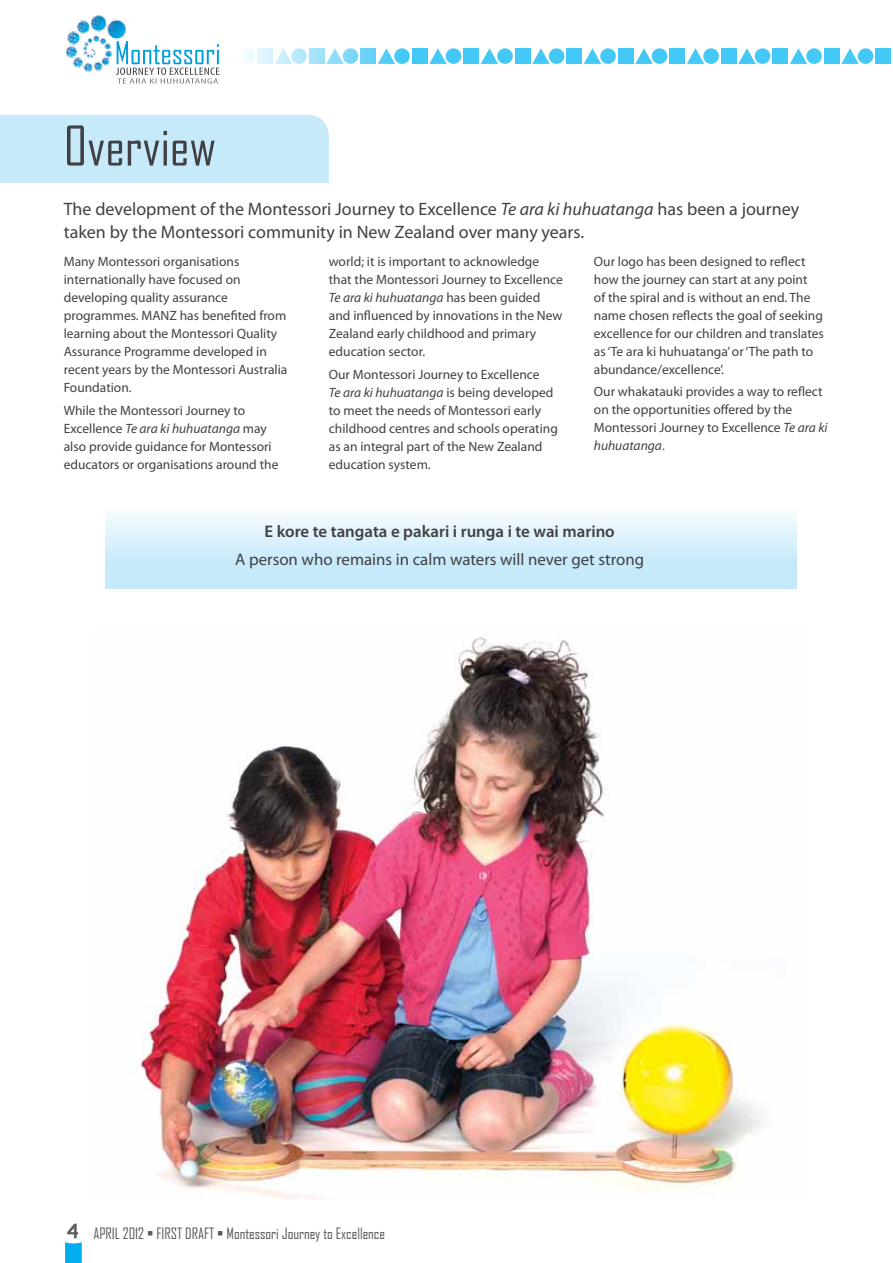
<style>
.page{position:relative;width:893px;height:1263px;background:#fff}
.page>*{position:absolute;margin:0;border:0;box-sizing:border-box;transform-origin:0 0}
.t1{font:52.5px "Agency FB";color:#414042}
.t2{font:18px/22.5px "Myriad Pro";color:#414042}
.t3{font:16.8px "Myriad Pro";color:#414042}
.t4{font:600 16.8px "Myriad Pro";color:#414042}
.t5{font:15px "Agency FB";color:#58595b}
.t6{font:13.5px/18px "Myriad Pro";color:#414042}
.s1{font-style:italic}
.s2{font-family:"Scene Alt";font-weight:700;font-size:19.5px}
</style>
<div class="page">
<svg style="left:65px;top:1242px;width:17px;height:21px"></svg>
<div style="left:876px;top:48px;width:15px;height:16px;background:#44c8f5"></div>
<div style="left:858px;top:48px;width:15px;height:16px;background:#44c8f5;border-radius:50%"></div>
<svg style="left:841px;top:48px;width:18px;height:16px"></svg>
<div style="left:824px;top:48px;width:16px;height:16px;background:#44c8f5"></div>
<div style="left:806px;top:48px;width:16px;height:16px;background:#44c8f5;border-radius:50%"></div>
<svg style="left:790px;top:48px;width:17px;height:16px"></svg>
<div style="left:773px;top:48px;width:15px;height:16px;background:#44c8f5"></div>
<div style="left:755px;top:48px;width:15px;height:16px;background:#44c8f5;border-radius:50%"></div>
<svg style="left:738px;top:48px;width:18px;height:16px"></svg>
<div style="left:721px;top:48px;width:16px;height:16px;background:#44c8f5"></div>
<div style="left:703px;top:48px;width:16px;height:16px;background:#44c8f5;border-radius:50%"></div>
<svg style="left:687px;top:48px;width:17px;height:16px"></svg>
<div style="left:670px;top:48px;width:15px;height:16px;background:#44c8f5"></div>
<div style="left:652px;top:48px;width:15px;height:16px;background:#44c8f5;border-radius:50%"></div>
<svg style="left:635px;top:48px;width:18px;height:16px"></svg>
<div style="left:618px;top:48px;width:16px;height:16px;background:#44c8f5"></div>
<div style="left:600px;top:48px;width:16px;height:16px;background:#44c8f5;border-radius:50%"></div>
<svg style="left:584px;top:48px;width:17px;height:16px"></svg>
<div style="left:567px;top:48px;width:15px;height:16px;background:#44c8f5"></div>
<div style="left:549px;top:48px;width:15px;height:16px;background:#44c8f5;border-radius:50%"></div>
<svg style="left:532px;top:48px;width:18px;height:16px"></svg>
<div style="left:515px;top:48px;width:16px;height:16px;background:#44c8f5"></div>
<div style="left:497px;top:48px;width:16px;height:16px;background:#44c8f5;border-radius:50%"></div>
<svg style="left:481px;top:48px;width:17px;height:16px"></svg>
<div style="left:464px;top:48px;width:15px;height:16px;background:#44c8f5"></div>
<div style="left:446px;top:48px;width:15px;height:16px;background:#44c8f5;border-radius:50%"></div>
<svg style="left:429px;top:48px;width:18px;height:16px"></svg>
<div style="left:412px;top:48px;width:16px;height:16px;background:#44c8f5"></div>
<div style="left:394px;top:48px;width:16px;height:16px;background:#44c8f5;border-radius:50%"></div>
<svg style="left:378px;top:48px;width:17px;height:16px"></svg>
<div style="left:361px;top:48px;width:15px;height:16px;background:#68d2f6"></div>
<svg style="left:343px;top:48px;width:15px;height:16px"></svg>
<svg style="left:326px;top:48px;width:18px;height:16px"></svg>
<div style="left:309px;top:48px;width:16px;height:16px;background:#a2e3fa"></div>
<svg style="left:291px;top:48px;width:16px;height:16px"></svg>
<svg style="left:275px;top:48px;width:17px;height:16px"></svg>
<div style="left:258px;top:48px;width:15px;height:16px;background:#def5fd"></div>
<div style="left:240px;top:48px;width:15px;height:16px;background:#f2fbfe;border-radius:50%"></div>
<svg style="left:117px;top:41px;width:103px;height:43px"></svg>
<img style="left:65px;top:15px;width:63px;height:60px">
<div style="left:105px;top:509px;width:691px;height:80px;background:linear-gradient(to bottom,#f2fafe,#bde6fa)"></div>
<div style="left:0;top:115px;width:329px;height:68px;background:#c7eafb"></div>
<img style="left:140px;top:637px;width:624px;height:562px">
<h1 class="t1" style="left:64px;top:114px;width:154px">Overview</h1>
<h2 class="t2" style="left:64px;top:198px;width:737px">The development of the Montessori Journey to Excellence <span class="s1">Te ara ki huhuatanga</span> has been a journey taken by the Montessori community in New Zealand over many years.</h2>
<p class="t6" style="left:64px;top:253px;width:225px">Many Montessori organisations internationally have focused on developing quality assurance programmes. MANZ has benefited from learning about the Montessori Quality<br>Assurance Programme developed in recent years by the Montessori Australia<br>Foundation.</p>
<p class="t6" style="left:64px;top:401px;width:216px">While the Montessori Journey to Excellence <span class="s1">Te ara ki huhuatanga</span> may also provide guidance for Montessori educators or organisations around the</p>
<p class="t6" style="left:329px;top:253px;width:236px">world; it is important to acknowledge that the Montessori Journey to Excellence <span class="s1">Te ara ki huhuatanga</span> has been guided and influenced by innovations in the New Zealand early childhood and primary education sector.</p>
<p class="t6" style="left:329px;top:365px;width:231px">Our Montessori Journey to Excellence<br><span class="s1">Te ara ki huhuatanga</span> is being developed to meet the needs of Montessori early childhood centres and schools operating as an integral part of the New Zealand education system.</p>
<p class="t6" style="left:594px;top:252px;width:231px">Our logo has been designed to reflect how the journey can start at any point<br>of the spiral and is without an end. The name chosen reflects the goal of seeking excellence for our children and translates as ‘Te ara ki huhuatanga’ or ‘The path to abundance/excellence’.</p>
<p class="t6" style="left:594px;top:383px;width:235px">Our whakatauki provides a way to reflect on the opportunities offered by the<br>Montessori Journey to Excellence <span class="s1">Te ara ki huhuatanga</span>.</p>
<p class="t4" style="left:264px;top:521px;width:352px">E kore te tangata e pakari i runga i te wai marino</p>
<p class="t3" style="left:235px;top:549px;width:410px">A person who remains in calm waters will never get strong</p>
<p class="t5" style="left:67px;top:1224px;width:320px"><span class="s2">4</span> APRIL 2012 • FIRST DRAFT • Montessori Journey to Excellence</p>
</div>
